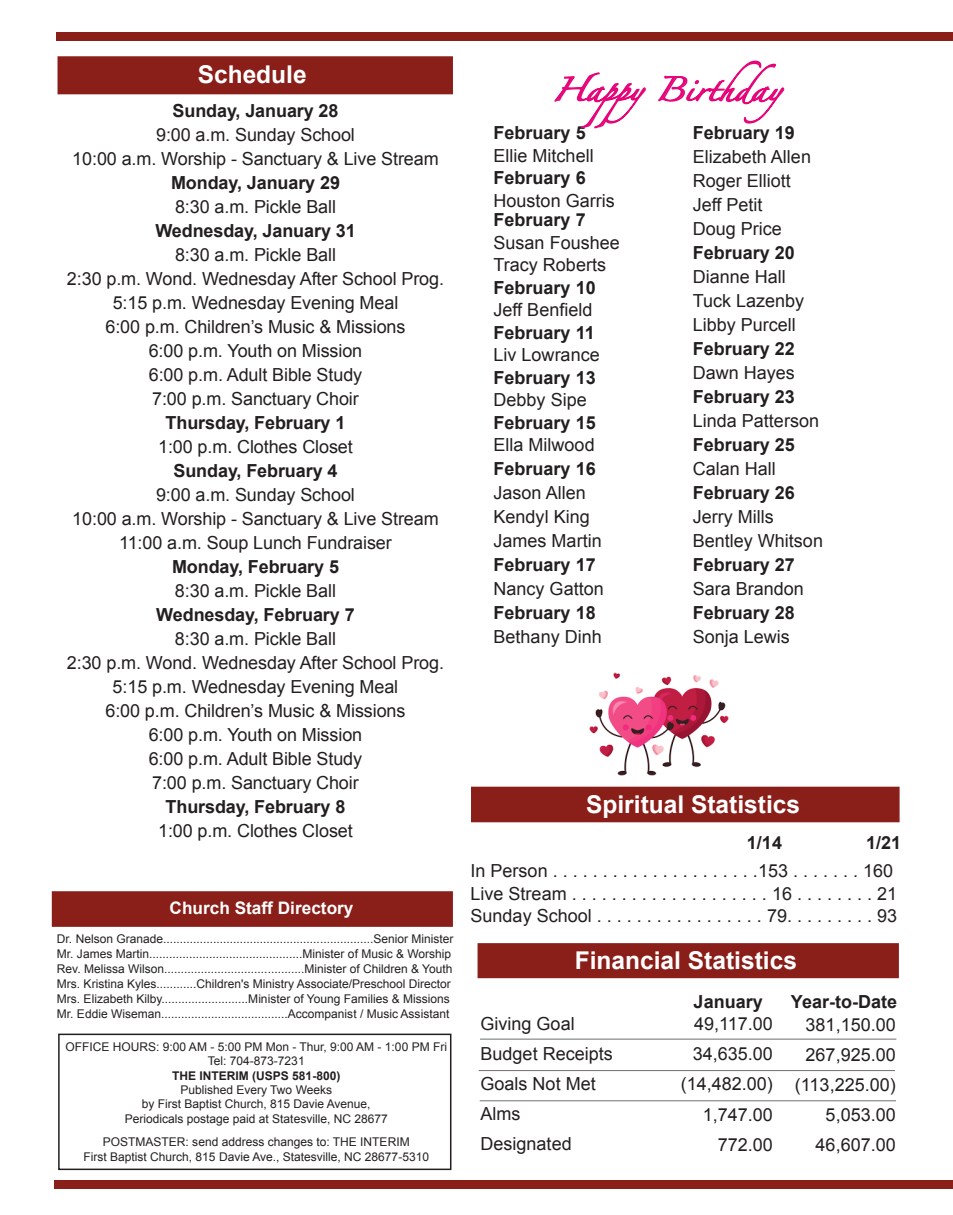
<style>
.page{position:relative;width:953px;height:1215px;background:#fff}
.page>*{position:absolute;margin:0;border:0;box-sizing:border-box;transform-origin:0 0}
.t1{font:700 24.45px "Arial";color:#fff}
.t2{font:21.3px "Zapfino";color:#e70679;scale:1.13 1}
.t3{font:18px/24px "Arial";letter-spacing:-.005em;color:#231f20}
.t4{font:700 18px "Arial";color:#231f20}
.t5{font:700 17.25px "Arial";color:#fff}
.t6{font:12px/15px "Arial";color:#231f20;text-align:center}
.t7{font:700 12px "Arial";color:#231f20}
</style>
<div class="page">
<img style="left:589px;top:672px;width:139px;height:115px">
<div style="left:57px;top:56px;width:396px;height:38px;background:#8a1e19;border:4px solid #8a1e19"></div>
<div style="left:471px;top:787px;width:428px;height:35px;background:#8a1e19"></div>
<div style="left:52px;top:891px;width:401px;height:36px;background:#8a1e19;border:2px solid #8a1e19"></div>
<div style="left:58px;top:1034px;width:393px;height:136px;border:2px solid #231f20"></div>
<div style="left:477px;top:943px;width:421px;height:35px;background:#8a1e19;border:2px solid #8a1e19"></div>
<hr style="left:478px;top:1070px;width:416px;height:1px;background:#706e6e">
<hr style="left:480px;top:1039px;width:416px;height:1px;background:#706e6e">
<hr style="left:479px;top:1101px;width:416px;height:1px;background:#706e6e">
<svg style="left:554px;top:72px;width:92px;height:57px"></svg>
<svg style="left:658px;top:60px;width:127px;height:64px"></svg>
<div style="left:54px;top:1181px;width:898px;height:8px;background:#8a1e19"></div>
<div style="left:57px;top:32px;width:895px;height:8px;background:#8a1e19"></div>
<h1 class="t1" style="left:198px;top:58px;width:110px">Schedule</h1>
<p class="t4" style="left:172px;top:99px;width:167px">Sunday, January 28</p>
<p class="t3" style="left:72px;top:123px;width:368px;text-align:center">9:00 a.m. Sunday School<br>10:00 a.m. Worship - Sanctuary &amp; Live Stream</p>
<p class="t4" style="left:171px;top:171px;width:170px">Monday, January 29</p>
<p class="t3" style="left:175px;top:195px;width:162px">8:30 a.m. Pickle Ball</p>
<p class="t4" style="left:155px;top:219px;width:202px">Wednesday, January 31</p>
<p class="t3" style="left:67px;top:243px;width:378px;text-align:center">8:30 a.m. Pickle Ball<br>2:30 p.m. Wond. Wednesday After School Prog.<br>5:15 p.m. Wednesday Evening Meal<br>6:00 p.m. Children’s Music &amp; Missions<br>6:00 p.m. Youth on Mission<br>6:00 p.m. Adult Bible Study<br>7:00 p.m. Sanctuary Choir</p>
<p class="t4" style="left:165px;top:411px;width:181px">Thursday, February 1</p>
<p class="t3" style="left:158px;top:435px;width:196px">1:00 p.m. Clothes Closet</p>
<p class="t4" style="left:173px;top:459px;width:165px">Sunday, February 4</p>
<p class="t3" style="left:72px;top:483px;width:368px;text-align:center">9:00 a.m. Sunday School<br>10:00 a.m. Worship - Sanctuary &amp; Live Stream<br>11:00 a.m. Soup Lunch Fundraiser</p>
<p class="t4" style="left:172px;top:555px;width:168px">Monday, February 5</p>
<p class="t3" style="left:175px;top:579px;width:162px">8:30 a.m. Pickle Ball</p>
<p class="t4" style="left:156px;top:603px;width:200px">Wednesday, February 7</p>
<p class="t3" style="left:67px;top:627px;width:378px;text-align:center">8:30 a.m. Pickle Ball<br>2:30 p.m. Wond. Wednesday After School Prog.<br>5:15 p.m. Wednesday Evening Meal<br>6:00 p.m. Children’s Music &amp; Missions<br>6:00 p.m. Youth on Mission<br>6:00 p.m. Adult Bible Study<br>7:00 p.m. Sanctuary Choir</p>
<p class="t4" style="left:165px;top:795px;width:181px">Thursday, February 8</p>
<p class="t3" style="left:158px;top:819px;width:196px">1:00 p.m. Clothes Closet</p>
<p class="t5" style="left:170px;top:896px;width:185px">Church Staff Directory</p>
<p class="t6" style="left:57px;top:931px;width:398px;text-align:left">Dr. Nelson Granade...............................................................Senior Minister Mr. James Martin..............................................Minister of Music &amp; Worship Rev. Melissa Wilson..........................................Minister of Children &amp; Youth Mrs. Kristina Kyles............Children's Ministry Associate/Preschool Director Mrs. Elizabeth Kilby..........................Minister of Young Families &amp; Missions Mr. Eddie Wiseman......................................Accompanist / Music Assistant</p>
<p class="t6" style="left:66px;top:1040px;width:383px;line-height:14.4px">OFFICE HOURS: 9:00 AM - 5:00 PM Mon - Thur, 9:00 AM - 1:00 PM Fri<br>Tel: 704-873-7231</p>
<p class="t7" style="left:172px;top:1067px;width:170px">THE INTERIM (USPS 581-800)</p>
<p class="t6" style="left:125px;top:1083px;width:264px;line-height:14.4px">Published Every Two Weeks<br>by First Baptist Church, 815 Davie Avenue,<br>Periodicals postage paid at Statesville, NC 28677</p>
<p class="t6" style="left:83px;top:1135px;width:347px;line-height:14.4px">POSTMASTER: send address changes to: THE INTERIM<br>First Baptist Church, 815 Davie Ave., Statesville, NC 28677-5310</p>
<p class="t2" style="left:551px;top:81px;width:227px">HappyBirthday</p>
<p class="t4" style="left:692px;top:121px;width:104px">February 19</p>
<p class="t3" style="left:692px;top:145px;width:120px">Elizabeth Allen<br>Roger Elliott<br>Jeff Petit<br>Doug Price</p>
<p class="t4" style="left:692px;top:241px;width:104px">February 20</p>
<p class="t3" style="left:692px;top:265px;width:113px">Dianne Hall<br>Tuck Lazenby<br>Libby Purcell</p>
<p class="t4" style="left:692px;top:337px;width:104px">February 22</p>
<p class="t3" style="left:692px;top:361px;width:104px">Dawn Hayes</p>
<p class="t4" style="left:692px;top:385px;width:104px">February 23</p>
<p class="t3" style="left:692px;top:409px;width:128px">Linda Patterson</p>
<p class="t4" style="left:692px;top:433px;width:104px">February 25</p>
<p class="t3" style="left:692px;top:457px;width:85px">Calan Hall</p>
<p class="t4" style="left:692px;top:481px;width:104px">February 26</p>
<p class="t3" style="left:692px;top:505px;width:132px">Jerry Mills<br>Bentley Whitson</p>
<p class="t4" style="left:692px;top:553px;width:104px">February 27</p>
<p class="t3" style="left:692px;top:577px;width:113px">Sara Brandon</p>
<p class="t4" style="left:692px;top:601px;width:104px">February 28</p>
<p class="t3" style="left:692px;top:625px;width:99px">Sonja Lewis</p>
<p class="t4" style="left:493px;top:121px;width:94px">February 5</p>
<p class="t3" style="left:493px;top:144px;width:102px">Ellie Mitchell</p>
<p class="t4" style="left:493px;top:166px;width:94px">February 6</p>
<p class="t3" style="left:493px;top:189px;width:123px">Houston Garris</p>
<p class="t4" style="left:493px;top:208px;width:94px">February 7</p>
<p class="t3" style="left:493px;top:231px;width:128px;line-height:22.5px">Susan Foushee<br>Tracy Roberts</p>
<p class="t4" style="left:493px;top:276px;width:104px">February 10</p>
<p class="t3" style="left:493px;top:298px;width:100px">Jeff Benfield</p>
<p class="t4" style="left:493px;top:321px;width:103px">February 11</p>
<p class="t3" style="left:493px;top:343px;width:108px">Liv Lowrance</p>
<p class="t4" style="left:493px;top:366px;width:104px">February 13</p>
<p class="t3" style="left:493px;top:388px;width:95px">Debby Sipe</p>
<p class="t4" style="left:493px;top:411px;width:104px">February 15</p>
<p class="t3" style="left:493px;top:433px;width:103px">Ella Milwood</p>
<p class="t4" style="left:493px;top:457px;width:104px">February 16</p>
<p class="t3" style="left:493px;top:481px;width:110px">Jason Allen<br>Kendyl King<br>James Martin</p>
<p class="t4" style="left:493px;top:553px;width:104px">February 17</p>
<p class="t3" style="left:493px;top:577px;width:112px">Nancy Gatton</p>
<p class="t4" style="left:493px;top:601px;width:104px">February 18</p>
<p class="t3" style="left:493px;top:625px;width:110px">Bethany Dinh</p>
<h1 class="t1" style="left:586px;top:788px;width:215px">Spiritual Statistics</h1>
<p class="t4" style="left:746px;top:831px;width:37px">1/14</p>
<p class="t4" style="left:866px;top:831px;width:37px">1/21</p>
<p class="t3" style="left:470px;top:860px;width:428px;line-height:22.5px">In Person . . . . . . . . . . . . . . . . . . . . .153 . . . . . . . 160<br>Live Stream . . . . . . . . . . . . . . . . . . . . 16 . . . . . . . . 21<br>Sunday School . . . . . . . . . . . . . . . . . 79. . . . . . . . . 93</p>
<h1 class="t1" style="left:574px;top:944px;width:224px">Financial Statistics</h1>
<p class="t3" style="left:480px;top:1009px;width:134px;line-height:30px">Giving Goal<br>Budget Receipts<br>Goals Not Met<br>Alms<br>Designated</p>
<p class="t4" style="left:693px;top:989px;width:71px">January</p>
<p class="t4" style="left:790px;top:990px;width:108px">Year-to-Date</p>
<p class="t3" style="left:680px;top:1009px;width:94px;line-height:30px;text-align:right">49,117.00<br>34,635.00 (14,482.00)<br>1,747.00<br>772.00</p>
<p class="t3" style="left:794px;top:1009px;width:102px;line-height:30px;text-align:right">381,150.00<br>267,925.00 (113,225.00)<br>5,053.00<br>46,607.00</p>
</div>
